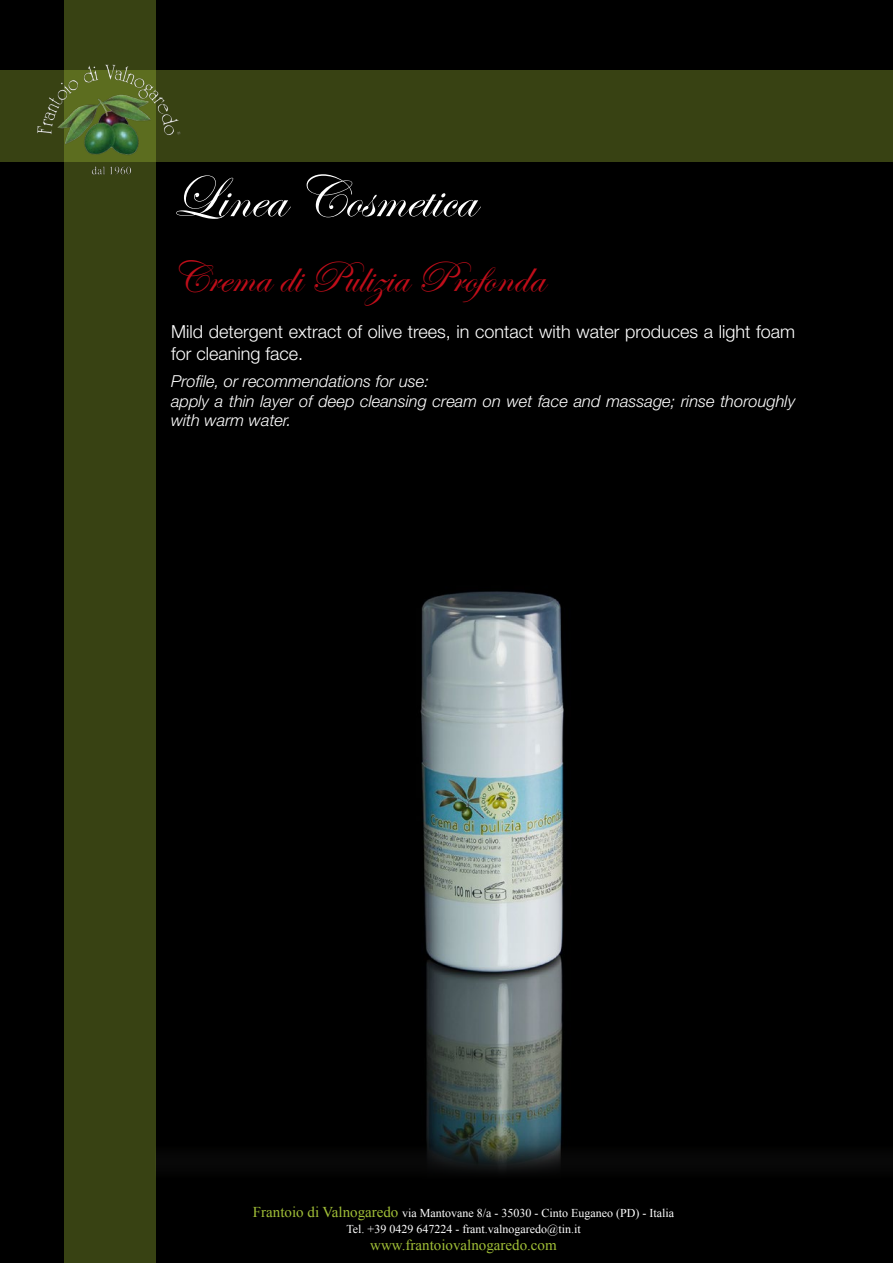
<style>
.page{position:relative;width:893px;height:1263px;background:#000}
.page>*{position:absolute;margin:0;border:0;box-sizing:border-box;transform-origin:0 0}
.t1{font:60px "Edwardian Script ITC";color:#fff}
.t2{font:45px "Edwardian Script ITC";color:#c10e1a}
.t3{font:300 18px/21.6px "Helvetica Neue LT Pro";color:#fff}
.t4{font:italic 300 16.5px/19.8px "Helvetica Neue LT Pro";color:#fff}
.t5{font:15px "Times New Roman";color:#a1bf37}
.t6{font:12px/16.5px "Times New Roman";color:#fff;text-align:center}
.s1{font-size:15px;color:#a1bf37}
</style>
<div class="page">
<img style="left:420px;top:591px;width:144px;height:554px">
<svg style="left:426px;top:1145px;width:135px;height:28px"></svg>
<div style="left:64px;top:0;width:92px;height:1263px;background:#384213"></div>
<div style="left:0;top:71px;width:893px;height:91px;background:#384213"></div>
<img style="left:29px;top:64px;width:165px;height:111px">
<h1 class="t1" style="left:171px;top:165px;width:306px">Linea Cosmetica</h1>
<h2 class="t2" style="left:171px;top:253px;width:375px">Crema di Pulizia Profonda</h2>
<p class="t3" style="left:171px;top:321px;width:626px">Mild detergent extract of olive trees, in contact with water produces a light foam for cleaning face.</p>
<p class="t4" style="left:171px;top:371px;width:626px">Profile, or recommendations for use:<br>apply a thin layer of deep cleansing cream on wet face and massage; rinse thoroughly with warm water.</p>
<p class="t6" style="left:253px;top:1204px;width:423px"><span class="s1">Frantoio di Valnogaredo</span> via Mantovane 8/a - 35030 - Cinto Euganeo (PD) - Italia<br>Tel. +39 0429 647224 - frant.valnogaredo@tin.it</p>
<p class="t5" style="left:370px;top:1235px;width:188px">www.frantoiovalnogaredo.com</p>
</div>
